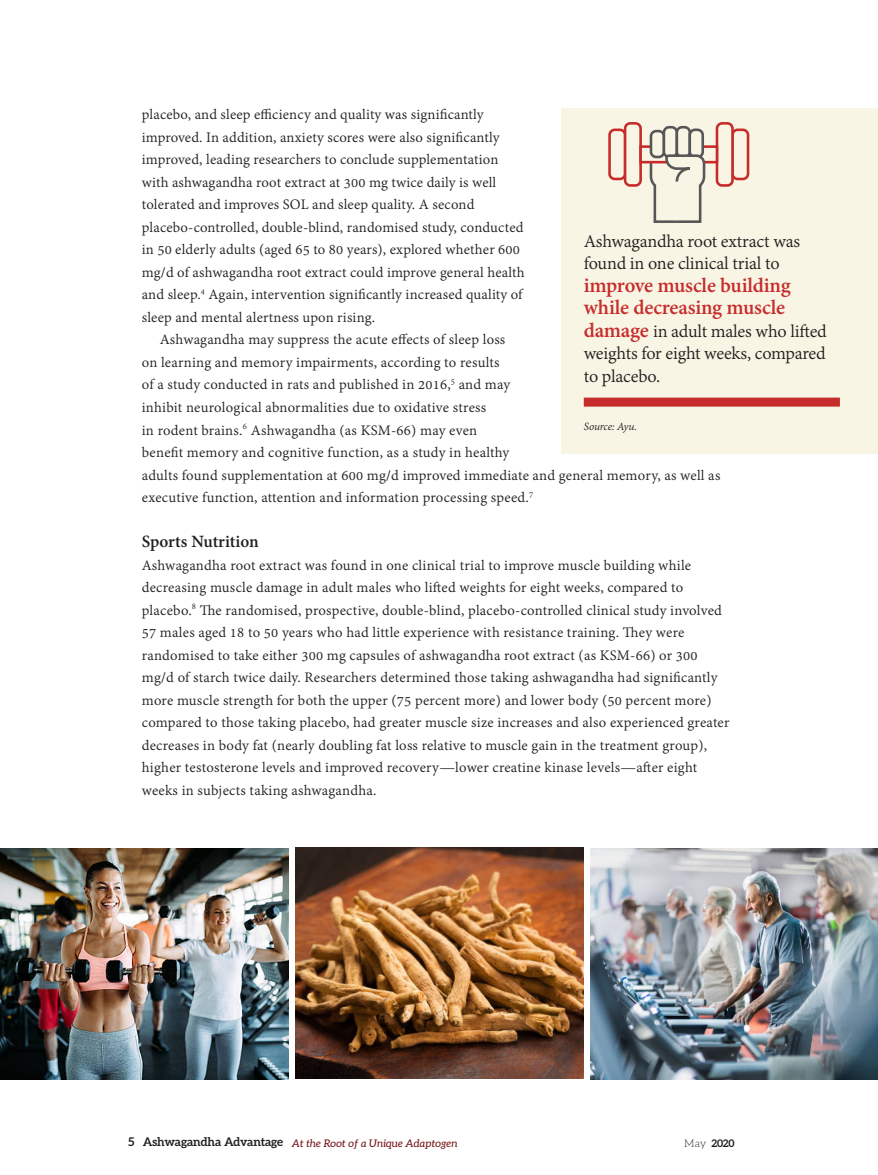
<style>
.page{position:relative;width:878px;height:1175px;background:#fff}
.page>*{position:absolute;margin:0;border:0;box-sizing:border-box;transform-origin:0 0}
.body{font:700 22.5px/22.5px "Adobe Devanagari";letter-spacing:-.01em;color:#c62c2b}
.body-2{font:19.5px/22.5px "Adobe Devanagari";letter-spacing:-.01em;color:#231f20}
.t1{font:700 18.75px "Adobe Devanagari";color:#231f20}
.t2{font:15.75px/22.5px "Adobe Devanagari";letter-spacing:.015em;color:#231f20}
.t3{font:700 12px "Aleo";letter-spacing:-.01em;color:#231f20}
.body-3{font:italic 12px "Adobe Devanagari";letter-spacing:-.015em;color:#231f20}
.t4{font:italic 10.5px "Aleo";letter-spacing:.01em;color:#710d0f}
.t5{font:700 10.5px "Aleo";color:#231f20}
.s1{font-weight:700;font-size:22.5px;color:#c62c2b}
.s2{font-weight:300}
</style>
<div class="page">
<img style="left:0;top:848px;width:289px;height:231px">
<img style="left:295px;top:847px;width:288px;height:231px">
<img style="left:590px;top:848px;width:288px;height:231px">
<div style="left:561px;top:108px;width:317px;height:346px;background:#f9f5e4"></div>
<div style="left:583px;top:397px;width:256px;height:9px;background:#c62c2b"></div>
<div style="left:608px;top:128px;width:18px;height:52px;border:3px solid #c62c2b;border-radius:5px"></div>
<svg style="left:609px;top:154px;width:14px;height:27px"></svg>
<div style="left:623px;top:122px;width:19px;height:65px;border:3px solid #c62c2b;border-radius:5px"></div>
<div style="left:731px;top:128px;width:18px;height:52px;border:3px solid #c62c2b;border-radius:5px"></div>
<svg style="left:732px;top:154px;width:16px;height:31px"></svg>
<div style="left:715px;top:122px;width:18px;height:65px;border:3px solid #c62c2b;border-radius:5px"></div>
<div style="left:639px;top:145px;width:79px;height:18px;background:#f9f5e4;border:3px solid #c62c2b"></div>
<div style="left:651px;top:131px;width:13px;height:26px;background:#f9f5e4;border-radius:5px"></div>
<div style="left:649px;top:130px;width:16px;height:28px;border:3px solid #575757;border-radius:5px"></div>
<div style="left:664px;top:127px;width:12px;height:30px;background:#f9f5e4;border-radius:5px"></div>
<div style="left:662px;top:126px;width:16px;height:32px;border:3px solid #575757;border-radius:5px"></div>
<div style="left:676px;top:127px;width:13px;height:30px;background:#f9f5e4;border-radius:5px"></div>
<div style="left:675px;top:126px;width:16px;height:32px;border:3px solid #575757;border-radius:5px"></div>
<div style="left:689px;top:130px;width:13px;height:27px;background:#f9f5e4;border-radius:5px"></div>
<div style="left:688px;top:128px;width:16px;height:30px;border:3px solid #575757;border-radius:5px"></div>
<svg style="left:648px;top:149px;width:58px;height:74px"></svg>
<p class="t2" style="left:142px;top:105px;width:384px">placebo, and sleep efficiency and quality was significantly improved. In addition, anxiety scores were also significantly improved, leading researchers to conclude supplementation with ashwagandha root extract at 300 mg twice daily is well tolerated and improves SOL and sleep quality. A second placebo-controlled, double-blind, randomised study, conducted in 50 elderly adults (aged 65 to 80 years), explored whether 600 mg/d of ashwagandha root extract could improve general health and sleep.<sup>4</sup> Again, intervention significantly increased quality of sleep and mental alertness upon rising.</p>
<p class="t2" style="left:142px;top:330px;width:580px;text-indent:18px">Ashwagandha may suppress the acute effects of sleep loss<br>on learning and memory impairments, according to results<br>of a study conducted in rats and published in 2016,<sup>5</sup> and may<br>inhibit neurological abnormalities due to oxidative stress<br>in rodent brains.<sup>6</sup> Ashwagandha (as KSM-66) may even<br>benefit memory and cognitive function, as a study in healthy<br>adults found supplementation at 600 mg/d improved immediate and general memory, as well as executive function, attention and information processing speed.<sup>7</sup></p>
<p class="t1" style="left:142px;top:530px;width:119px">Sports Nutrition</p>
<p class="t2" style="left:142px;top:555px;width:589px">Ashwagandha root extract was found in one clinical trial to improve muscle building while decreasing muscle damage in adult males who lifted weights for eight weeks, compared to placebo.<sup>8</sup> The randomised, prospective, double-blind, placebo-controlled clinical study involved 57 males aged 18 to 50 years who had little experience with resistance training. They were randomised to take either 300 mg capsules of ashwagandha root extract (as KSM-66) or 300 mg/d of starch twice daily. Researchers determined those taking ashwagandha had significantly more muscle strength for both the upper (75 percent more) and lower body (50 percent more) compared to those taking placebo, had greater muscle size increases and also experienced greater decreases in body fat (nearly doubling fat loss relative to muscle gain in the treatment group), higher testosterone levels and improved recovery—lower creatine kinase levels—after eight weeks in subjects taking ashwagandha.</p>
<p class="body-2" style="left:583px;top:231px;width:218px">Ashwagandha root extract was found in one clinical trial to</p>
<p class="body" style="left:583px;top:276px;width:208px">improve muscle building while decreasing muscle</p>
<p class="body-2" style="left:583px;top:321px;width:244px;text-align:justify"><span class="s1">damage</span> in adult males who lifted weights for eight weeks, compared to placebo.</p>
<p class="body-3" style="left:583px;top:419px;width:55px">Source: Ayu.</p>
<p class="t3" style="left:128px;top:1135px;width:156px">5 Ashwagandha Advantage</p>
<p class="t4" style="left:292px;top:1137px;width:167px">At the Root of a Unique Adaptogen</p>
<p class="t5" style="left:684px;top:1137px;width:52px"><span class="s2">May</span> 2020</p>
</div>
